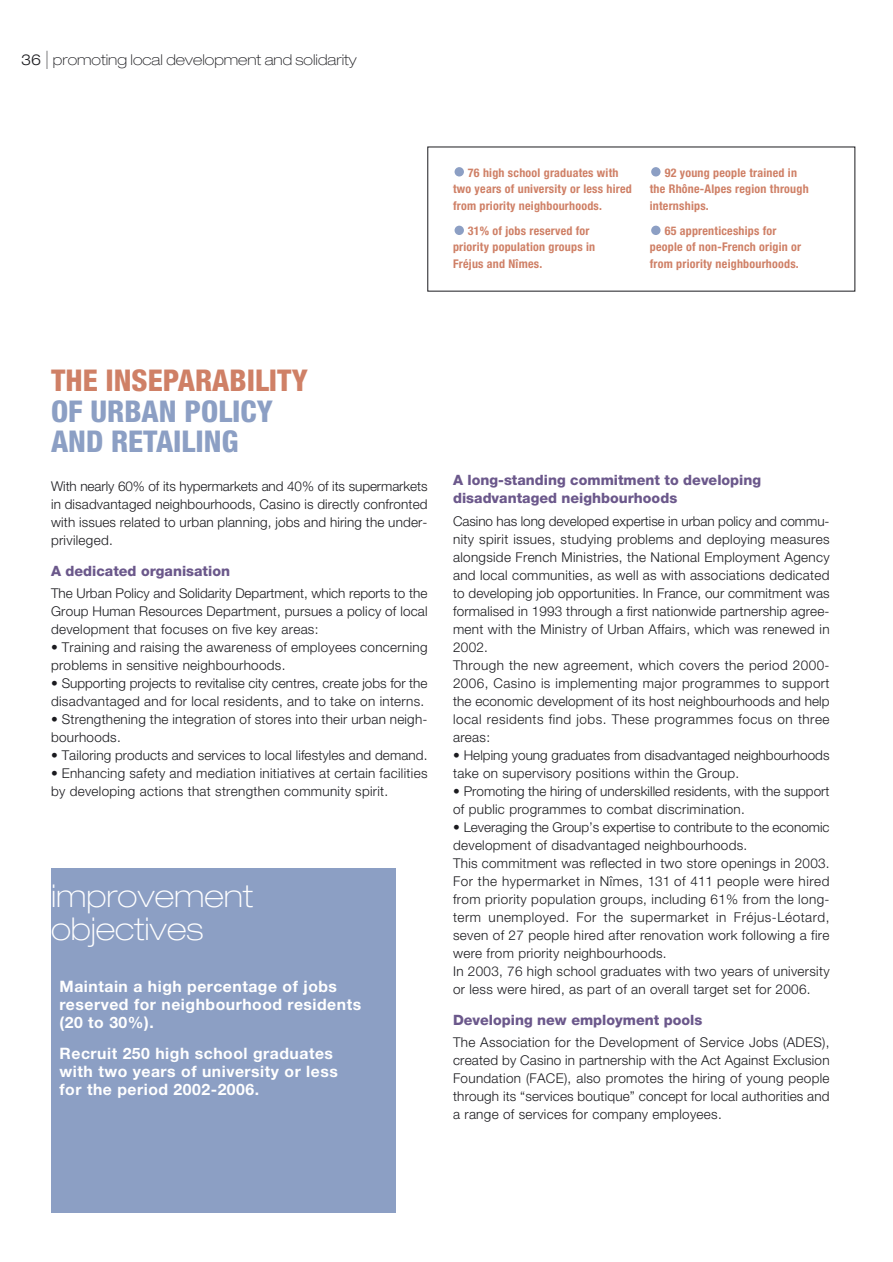
<style>
.page{position:relative;width:893px;height:1262px;background:#fff}
.page>*{position:absolute;margin:0;border:0;box-sizing:border-box;transform-origin:0 0}
.t1{font:100 expanded 31.5px/33px "Helvetica Neue";color:#fff}
.t2{font:800 condensed 30px/30px "Helvetica Neue";color:#8c9fc4}
.t3{font:800 condensed 30px "Helvetica Neue";color:#cf8066}
.t4{font:700 15.75px/18px "Helvetica Neue";letter-spacing:.035em;color:#fff}
.t5{font:100 expanded 15px "Helvetica Neue";color:#1b1b1f}
.t6{font:800 14.25px/18px "Helvetica Neue";color:#6b588b}
.t7{font:300 13.5px/18px "Helvetica Neue";letter-spacing:.02em;color:#1b1b1f}
.t8{font:300 13.5px/18px "Helvetica Neue";color:#1b1b1f}
.t9{font:700 condensed 12px/16.5px "Helvetica Neue";letter-spacing:.02em;color:#cf8066}
.s1{font-weight:300}
.s2{font-weight:900;font-size:25.5px}
</style>
<div class="page">
<div style="left:454px;top:226px;width:10px;height:9px;background:#8c9fc4;border-radius:50%"></div>
<div style="left:454px;top:167px;width:10px;height:9px;background:#8c9fc4;border-radius:50%"></div>
<div style="left:651px;top:226px;width:9px;height:9px;background:#8c9fc4;border-radius:50%"></div>
<div style="left:651px;top:167px;width:9px;height:9px;background:#8c9fc4;border-radius:50%"></div>
<div style="left:51px;top:867px;width:344px;height:345px;background:#8c9fc4"></div>
<p class="t5" style="left:21px;top:54px;width:337px"><span class="s1">36</span> <span class="s2">I</span> promoting local development and solidarity</p>
<p class="t9" style="left:453px;top:165px;width:180px;text-indent:15px">76 high school graduates with two years of university or less hired from priority neighbourhoods.</p>
<p class="t9" style="left:453px;top:223px;width:144px;text-indent:15px">31% of jobs reserved for priority population groups in<br>Fréjus and Nîmes.</p>
<p class="t9" style="left:649px;top:165px;width:160px;text-indent:15px">92 young people trained in the Rhône-Alpes region through internships.</p>
<p class="t9" style="left:649px;top:223px;width:153px;text-indent:15px">65 apprenticeships for people of non-French origin or from priority neighbourhoods.</p>
<h2 class="t3" style="left:51px;top:370px;width:258px">THE INSEPARABILITY</h2>
<h2 class="t2" style="left:51px;top:398px;width:223px">OF URBAN POLICY<br>AND RETAILING</h2>
<p class="t7" style="left:51px;top:478px;width:378px;text-align:justify">With nearly 60% of its hypermarkets and 40% of its supermarkets in disadvantaged neighbourhoods, Casino is directly confronted with issues related to urban planning, jobs and hiring the under&shy;privileged.</p>
<p class="t6" style="left:51px;top:563px;width:180px">A dedicated organisation</p>
<p class="t7" style="left:51px;top:585px;width:378px;text-align:justify">The Urban Policy and Solidarity Department, which reports to the Group Human Resources Department, pursues a policy of local development that focuses on five key areas:</p>
<p class="t7" style="left:51px;top:639px;width:378px">• Training and raising the awareness of employees concerning problems in sensitive neighbourhoods.</p>
<p class="t8" style="left:51px;top:675px;width:378px">• Supporting projects to revitalise city centres, create jobs for the disadvantaged and for local residents, and to take on interns.</p>
<p class="t7" style="left:51px;top:711px;width:378px">• Strengthening the integration of stores into their urban neigh&shy;bourhoods.</p>
<p class="t7" style="left:51px;top:747px;width:378px">• Tailoring products and services to local lifestyles and demand.</p>
<p class="t7" style="left:51px;top:765px;width:378px">• Enhancing safety and mediation initiatives at certain facilities by developing actions that strengthen community spirit.</p>
<h1 class="t1" style="left:51px;top:882px;width:203px">improvement objectives</h1>
<p class="t4" style="left:60px;top:979px;width:303px">Maintain a high percentage of jobs reserved for neighbourhood residents (20 to 30%).</p>
<p class="t4" style="left:60px;top:1045px;width:280px">Recruit 250 high school graduates with two years of university or less for the period 2002-2006.</p>
<p class="t6" style="left:453px;top:472px;width:309px">A long-standing commitment to developing disadvantaged neighbourhoods</p>
<p class="t7" style="left:453px;top:513px;width:378px">Casino has long developed expertise in urban policy and commu&shy;nity spirit issues, studying problems and deploying measures alongside French Ministries, the National Employment Agency and local communities, as well as with associations dedicated to developing job opportunities. In France, our commitment was formalised in 1993 through a first nationwide partnership agree&shy;ment with the Ministry of Urban Affairs, which was renewed in 2002.<br>Through the new agreement, which covers the period 2000- 2006, Casino is implementing major programmes to support the economic development of its host neighbourhoods and help local residents find jobs. These programmes focus on three areas:</p>
<p class="t7" style="left:453px;top:747px;width:378px">• Helping young graduates from disadvantaged neighbourhoods take on supervisory positions within the Group.</p>
<p class="t7" style="left:453px;top:783px;width:378px">• Promoting the hiring of underskilled residents, with the support of public programmes to combat discrimination.</p>
<p class="t7" style="left:453px;top:819px;width:378px">• Leveraging the Group’s expertise to contribute to the economic development of disadvantaged neighbourhoods.<br>This commitment was reflected in two store openings in 2003.<br>For the hypermarket in Nîmes, 131 of 411 people were hired from priority population groups, including 61% from the long&shy;term unemployed. For the supermarket in Fréjus-Léotard, seven of 27 people hired after renovation work following a fire were from priority neighbourhoods.<br>In 2003, 76 high school graduates with two years of university or less were hired, as part of an overall target set for 2006.</p>
<p class="t6" style="left:453px;top:1011px;width:251px">Developing new employment pools</p>
<p class="t7" style="left:453px;top:1034px;width:378px;text-align:justify">The Association for the Development of Service Jobs (ADES), created by Casino in partnership with the Act Against Exclusion Foundation (FACE), also promotes the hiring of young people through its “services boutique” concept for local authorities and a range of services for company employees.</p>
</div>
